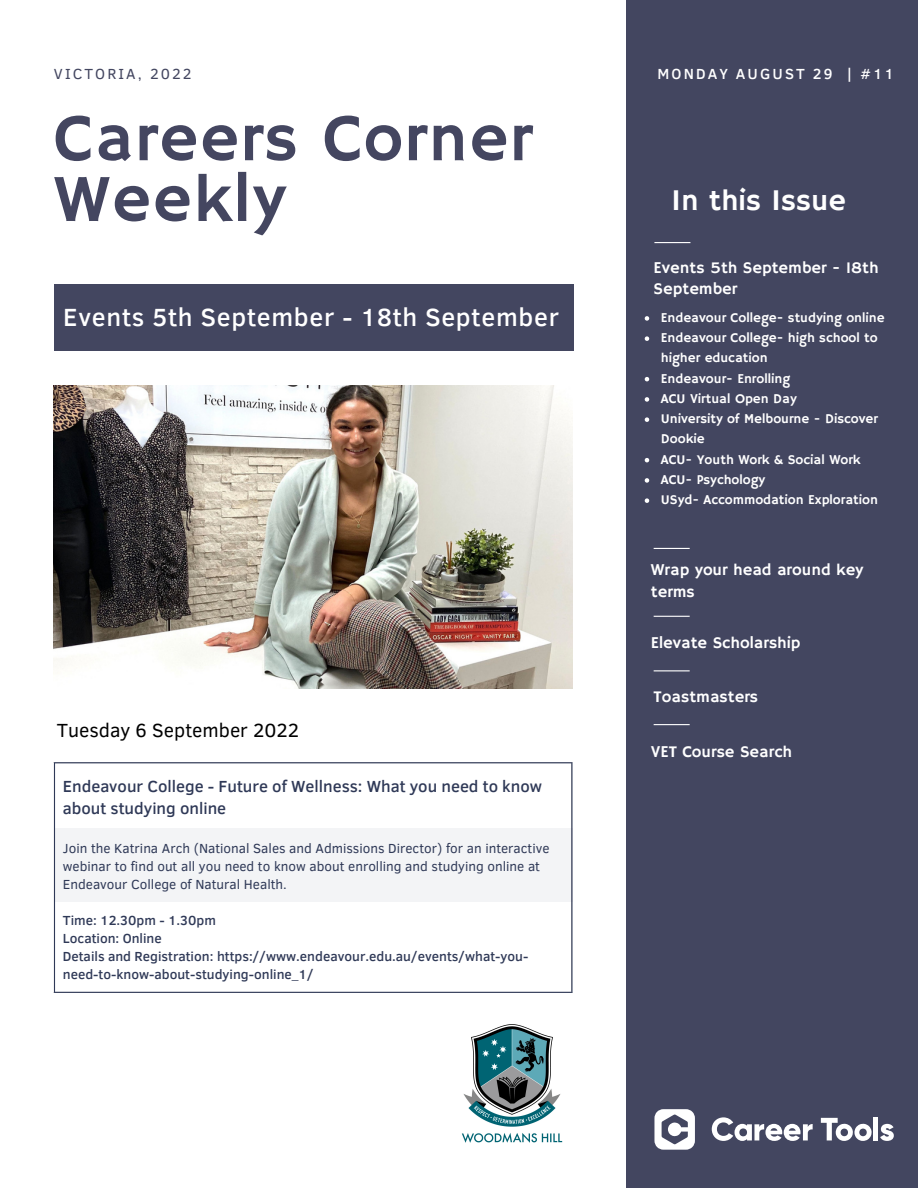
<style>
.page{position:relative;width:918px;height:1188px;background:#fff}
.page>*{position:absolute;margin:0;border:0;box-sizing:border-box;transform-origin:0 0}
.t1{font:67.5px/60.8px "Hammersmith One";letter-spacing:.02em;color:#444660}
.t2{font:30px "Hammersmith One";color:#fff}
.t3{font:500 25.5px "Clear Sans";letter-spacing:.03em;color:#fff}
.t4{font:19.5px "Clear Sans";color:#000}
.t5{font:16.5px/21.3px "Hammersmith One";color:#fff}
.t6{font:500 16.5px/22.5px "Clear Sans";color:#2f3957}
.t7{font:500 15px "Clear Sans";letter-spacing:.14em;color:#fff}
.t8{font:15px "Clear Sans";letter-spacing:.14em;color:#434660}
.t9{font:13.5px/20.2px "Hammersmith One";color:#fff}
.t10{font:13.5px/18px "Clear Sans";color:#2f3957}
.t11{font:500 13.5px/18px "Clear Sans";color:#2f3957}
</style>
<div class="page">
<div style="left:626px;top:0;width:292px;height:1188px;background:#434660"></div>
<div style="left:54px;top:284px;width:520px;height:67px;background:#434660"></div>
<img style="left:54px;top:385px;width:519px;height:304px">
<svg style="left:712px;top:1117px;width:101px;height:24px"></svg>
<svg style="left:821px;top:1118px;width:51px;height:23px"></svg>
<div style="left:873px;top:1117px;width:5px;height:23px;background:#fff"></div>
<svg style="left:880px;top:1124px;width:14px;height:17px"></svg>
<svg style="left:654px;top:1109px;width:41px;height:41px"></svg>
<hr style="left:654px;top:242px;width:36px;height:1px;background:#fff">
<svg style="left:645px;top:316px;width:4px;height:5px"></svg>
<svg style="left:645px;top:336px;width:4px;height:5px"></svg>
<svg style="left:645px;top:377px;width:4px;height:4px"></svg>
<svg style="left:645px;top:397px;width:4px;height:5px"></svg>
<svg style="left:645px;top:417px;width:4px;height:5px"></svg>
<svg style="left:645px;top:458px;width:4px;height:4px"></svg>
<svg style="left:645px;top:478px;width:4px;height:5px"></svg>
<svg style="left:645px;top:498px;width:4px;height:5px"></svg>
<svg style="left:55px;top:763px;width:516px;height:229px"></svg>
<div style="left:54px;top:828px;width:518px;height:73px;background:#f3f4f6"></div>
<hr style="left:54px;top:763px;width:1px;height:229px;background:#2f3957">
<hr style="left:571px;top:763px;width:2px;height:229px;background:#2f3957">
<hr style="left:54px;top:762px;width:519px;height:1px;background:#2f3957">
<hr style="left:54px;top:992px;width:519px;height:1px;background:#2f3957">
<hr style="left:654px;top:616px;width:36px;height:1px;background:#fff">
<hr style="left:654px;top:548px;width:36px;height:1px;background:#fff">
<hr style="left:654px;top:670px;width:36px;height:1px;background:#fff">
<hr style="left:654px;top:724px;width:36px;height:1px;background:#fff">
<img style="left:461px;top:1024px;width:102px;height:119px">
<p class="t8" style="left:54px;top:62px;width:139px">VICTORIA, 2022</p>
<h1 class="t1" style="left:54px;top:111px;width:480px">Careers Corner<br>Weekly</h1>
<h3 class="t3" style="left:63px;top:298px;width:497px">Events 5th September - 18th September</h3>
<h3 class="t4" style="left:57px;top:716px;width:244px">Tuesday 6 September 2022</h3>
<p class="t6" style="left:63px;top:774px;width:481px">Endeavour College - Future of Wellness: What you need to know about studying online</p>
<p class="t10" style="left:63px;top:838px;width:488px">Join the Katrina Arch (National Sales and Admissions Director) for an interactive webinar to find out all you need to know about enrolling and studying online at<br>Endeavour College of Natural Health.</p>
<p class="t11" style="left:63px;top:910px;width:467px">Time: 12.30pm - 1.30pm<br>Location: Online<br>Details and Registration: https://www.endeavour.edu.au/events/what-you&shy;need-to-know-about-studying-online_1/</p>
<p class="t7" style="left:658px;top:62px;width:238px">MONDAY AUGUST 29 | #11</p>
<h2 class="t2" style="left:671px;top:183px;width:176px">In this Issue</h2>
<p class="t5" style="left:654px;top:258px;width:227px">Events 5th September - 18th<br>September</p>
<p class="t9" style="left:661px;top:308px;width:225px">Endeavour College- studying online<br>Endeavour College- high school to higher education<br>Endeavour- Enrolling<br>ACU Virtual Open Day<br>University of Melbourne - Discover<br>Dookie<br>ACU- Youth Work &amp; Social Work<br>ACU- Psychology<br>USyd- Accommodation Exploration</p>
<p class="t5" style="left:651px;top:560px;width:214px">Wrap your head around key terms</p>
<p class="t5" style="left:651px;top:633px;width:151px">Elevate Scholarship</p>
<p class="t5" style="left:654px;top:687px;width:106px">Toastmasters</p>
<p class="t5" style="left:651px;top:741px;width:143px">VET Course Search</p>
</div>
